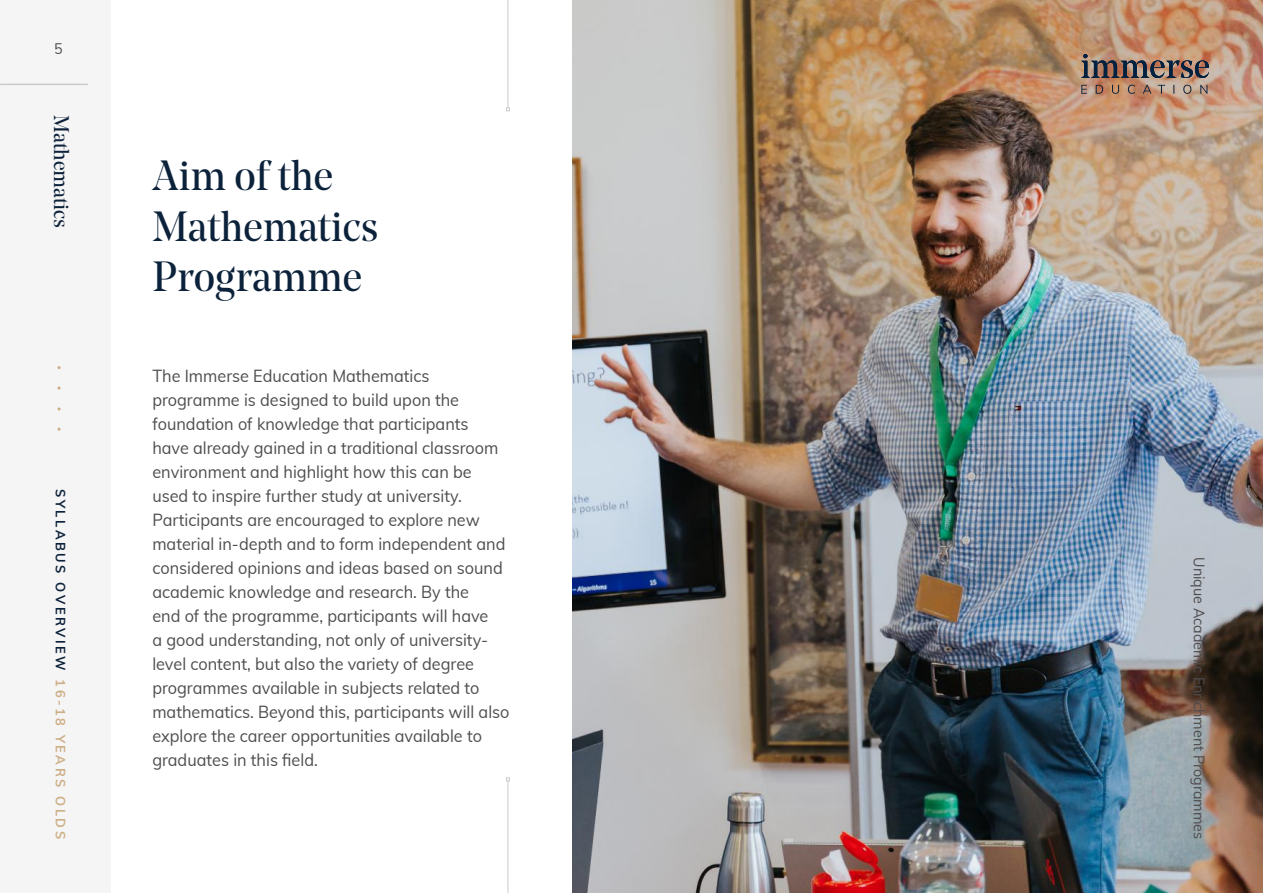
<style>
.page{position:relative;width:1263px;height:893px;background:#fff}
.page>*{position:absolute;margin:0;border:0;box-sizing:border-box;transform-origin:0 0}
.t1{font:42px/50.4px "Noe Display";color:#0c223b}
.t2{font:21px "Noe Display";color:#0c223b}
.t3{font:17.1px/24px "Muli";color:#4e4b4c;scale:.95 1}
.t4{font:15px "Muli";color:#4e4b4c;scale:.95 1}
.t5{font:700 13.5px "Muli";letter-spacing:.2em;color:#0c223b;scale:.95 1}
.s1{color:#cdaf87}
</style>
<div class="page">
<img style="left:572px;top:0;width:691px;height:893px">
<hr style="left:507px;top:0;width:1px;height:108px;background:#cbcacb">
<svg style="left:506px;top:107px;width:4px;height:4px"></svg>
<hr style="left:507px;top:781px;width:1px;height:112px;background:#cbcacb">
<svg style="left:506px;top:777px;width:4px;height:4px"></svg>
<svg style="left:1081px;top:54px;width:128px;height:24px;background:#836d63"></svg>
<svg style="left:1081px;top:85px;width:126px;height:9px"></svg>
<div style="left:0;top:0;width:111px;height:893px;background:#f6f5f5"></div>
<hr style="left:0;top:84px;width:88px;height:1px;background:#cbcacb">
<p class="t4" style="left:54px;top:38px;width:11px">5</p>
<p class="t2" style="left:75px;top:115px;width:115px;rotate:90deg">Mathematics</p>
<p class="t5" style="left:70px;top:489px;width:370px;rotate:90deg">SYLLABUS OVERVIEW <span class="s1">16-18 YEARS OLDS</span></p>
<h1 class="t1" style="left:152px;top:150px;width:227px">Aim of the<br>Mathematics<br>Programme</h1>
<p class="t3" style="left:152px;top:363px;width:377px">The Immerse Education Mathematics programme is designed to build upon the foundation of knowledge that participants<br>have already gained in a traditional classroom environment and highlight how this can be used to inspire further study at university.<br>Participants are encouraged to explore new material in-depth and to form independent and considered opinions and ideas based on sound academic knowledge and research. By the<br>end of the programme, participants will have<br>a good understanding, not only of university&shy;level content, but also the variety of degree programmes available in subjects related to mathematics. Beyond this, participants will also explore the career opportunities available to graduates in this field.</p>
<p class="t4" style="left:1210px;top:557px;width:298px;rotate:90deg">Unique Academic Enrichment Programmes</p>
</div>
